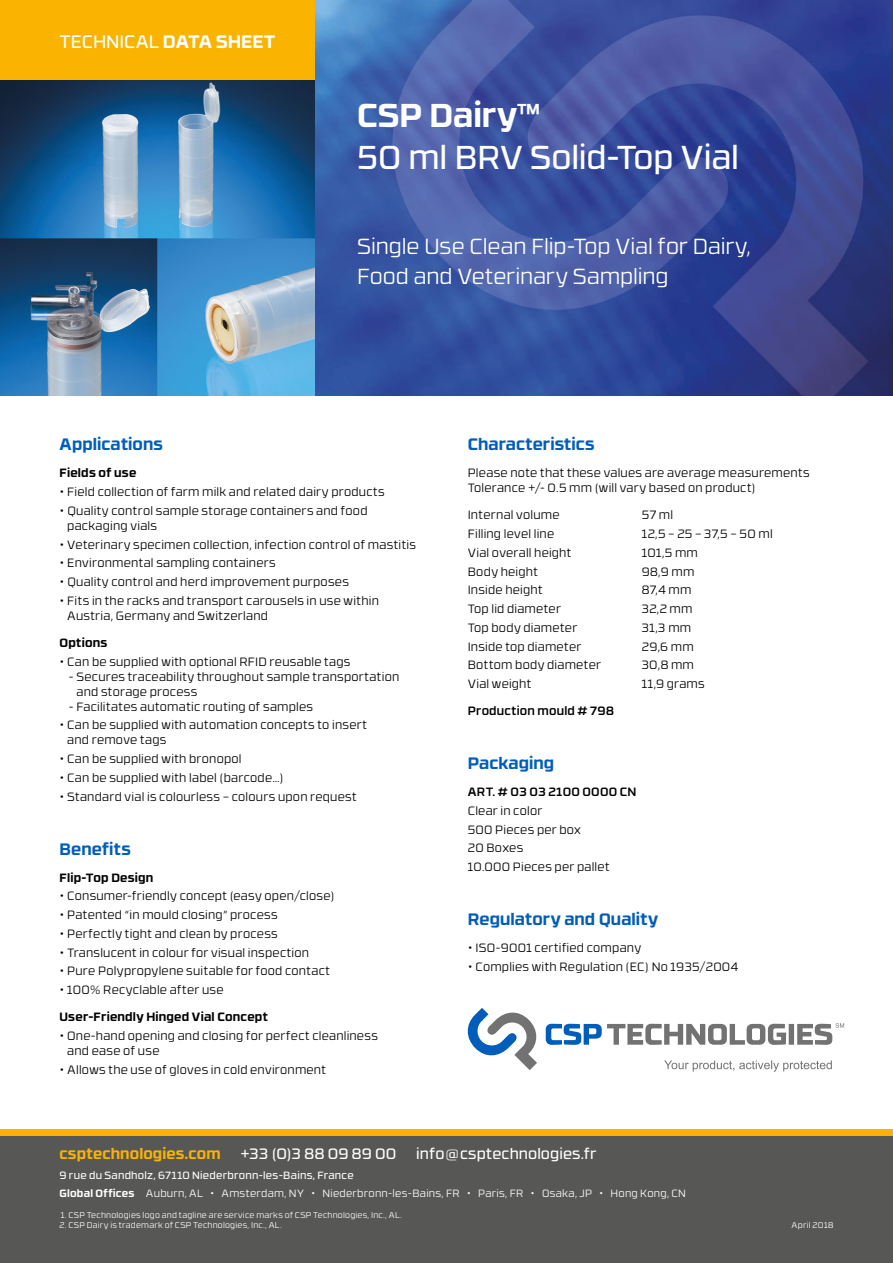
<style>
.page{position:relative;width:893px;height:1263px;background:#fff}
.page>*{position:absolute;margin:0;border:0;box-sizing:border-box;transform-origin:0 0}
.t1{font:33px "RB No 3.1";letter-spacing:-.005em;color:#fff}
.t2{font:700 33px "RB No 3.1";letter-spacing:.005em;color:#fff}
.t3{font:300 21.75px/30px "RB No 3.1";letter-spacing:-.005em;color:#fff}
.t4{font:18px "RB No 3.1";color:#fff}
.t5{font:700 16.5px "RB No 3.1";letter-spacing:.005em;color:#005db9}
.t6{font:15px "RB No 3.1";letter-spacing:.015em;color:#fff}
.t7{font:700 15px "RB No 3.1";letter-spacing:.01em;color:#fab400}
.t8{font:300 12px/15px "RB No 3.1";letter-spacing:.02em;color:#000}
.t9{font:700 12px "RB No 3.1";letter-spacing:.02em;color:#000}
.t10{font:500 12px "RB No 3.1";letter-spacing:.02em;color:#000}
.t11{font:300 10.5px/18px "RB No 3.1";letter-spacing:.025em;color:#fff}
.t12{font:300 8.25px "RB No 3.1";letter-spacing:.03em;color:#fff}
.s1{font-weight:700}
.s2{font-weight:400}
</style>
<div class="page">
<img style="left:315px;top:0;width:578px;height:395px">
<div style="left:0;top:0;width:315px;height:81px;background:#fab400"></div>
<div style="left:0;top:1132px;width:893px;height:131px;background:#575756"></div>
<div style="left:0;top:1129px;width:893px;height:6px;background:#fab400"></div>
<svg style="left:467px;top:1008px;width:70px;height:62px"></svg>
<svg style="left:664px;top:1060px;width:168px;height:12px"></svg>
<svg style="left:546px;top:1023px;width:298px;height:22px"></svg>
<img style="left:0;top:81px;width:315px;height:314px">
<h3 class="t4" style="left:60px;top:28px;width:218px">TECHNICAL <span class="s1">DATA SHEET</span></h3>
<h1 class="t2" style="left:357px;top:88px;width:184px">CSP Dairy™</h1>
<h1 class="t1" style="left:357px;top:132px;width:383px">50 ml BRV Solid-Top Vial</h1>
<h2 class="t3" style="left:357px;top:231px;width:395px">Single Use Clean Flip-Top Vial for Dairy,<br>Food and Veterinary Sampling</h2>
<h3 class="t5" style="left:60px;top:431px;width:105px">Applications</h3>
<p class="t9" style="left:60px;top:463px;width:78px">Fields of use</p>
<p class="t8" style="left:60px;top:484px;width:327px">• Field collection of farm milk and related dairy products</p>
<p class="t8" style="left:67px;top:502px;width:302px;text-indent:-8px">• Quality control sample storage containers and food packaging vials</p>
<p class="t8" style="left:60px;top:536px;width:358px">• Veterinary specimen collection, infection control of mastitis</p>
<p class="t8" style="left:60px;top:555px;width:218px">• Environmental sampling containers</p>
<p class="t8" style="left:60px;top:574px;width:291px">• Quality control and herd improvement purposes</p>
<p class="t8" style="left:67px;top:592px;width:313px;text-indent:-8px">• Fits in the racks and transport carousels in use within<br>Austria, Germany and Switzerland</p>
<p class="t9" style="left:60px;top:633px;width:49px">Options</p>
<p class="t8" style="left:60px;top:653px;width:292px">• Can be supplied with optional RFID reusable tags</p>
<p class="t8" style="left:77px;top:668px;width:324px;text-indent:-8px">- Secures traceability throughout sample transportation and storage process</p>
<p class="t8" style="left:69px;top:698px;width:246px">- Facilitates automatic routing of samples</p>
<p class="t8" style="left:67px;top:717px;width:301px;text-indent:-8px">• Can be supplied with automation concepts to insert and remove tags</p>
<p class="t8" style="left:60px;top:751px;width:184px">• Can be supplied with bronopol</p>
<p class="t8" style="left:60px;top:769px;width:225px">• Can be supplied with label (barcode…)</p>
<p class="t8" style="left:60px;top:788px;width:299px">• Standard vial is colourless – colours upon request</p>
<h3 class="t5" style="left:60px;top:835px;width:73px">Benefits</h3>
<p class="t9" style="left:60px;top:868px;width:95px">Flip-Top Design</p>
<p class="t8" style="left:60px;top:888px;width:276px">• Consumer-friendly concept (easy open/close)</p>
<p class="t8" style="left:60px;top:907px;width:220px">• Patented “in mould closing” process</p>
<p class="t8" style="left:60px;top:925px;width:220px">• Perfectly tight and clean by process</p>
<p class="t8" style="left:60px;top:944px;width:251px">• Translucent in colour for visual inspection</p>
<p class="t8" style="left:60px;top:963px;width:272px">• Pure Polypropylene suitable for food contact</p>
<p class="t8" style="left:60px;top:982px;width:166px">• 100% Recyclable after use</p>
<p class="t9" style="left:60px;top:1007px;width:210px">User-Friendly Hinged Vial Concept</p>
<p class="t8" style="left:67px;top:1027px;width:312px;text-indent:-8px">• One-hand opening and closing for perfect cleanliness and ease of use</p>
<p class="t8" style="left:60px;top:1061px;width:268px">• Allows the use of gloves in cold environment</p>
<h3 class="t5" style="left:468px;top:431px;width:128px">Characteristics</h3>
<p class="t8" style="left:468px;top:465px;width:343px">Please note that these values are average measurements<br>Tolerance +/- 0.5 mm (will vary based on product)</p>
<p class="t8" style="left:468px;top:507px;width:93px">Internal volume</p>
<p class="t8" style="left:642px;top:507px;width:33px">57 ml</p>
<p class="t8" style="left:468px;top:526px;width:88px">Filling level line</p>
<p class="t8" style="left:642px;top:526px;width:132px">12,5 – 25 – 37,5 – 50 ml</p>
<p class="t8" style="left:468px;top:544px;width:105px">Vial overall height</p>
<p class="t8" style="left:642px;top:544px;width:58px">101,5 mm</p>
<p class="t8" style="left:468px;top:563px;width:72px">Body height</p>
<p class="t8" style="left:642px;top:563px;width:54px">98,9 mm</p>
<p class="t8" style="left:468px;top:582px;width:76px">Inside height</p>
<p class="t8" style="left:642px;top:582px;width:51px">87,4 mm</p>
<p class="t8" style="left:468px;top:601px;width:95px">Top lid diameter</p>
<p class="t8" style="left:642px;top:601px;width:52px">32,2 mm</p>
<p class="t8" style="left:468px;top:619px;width:111px">Top body diameter</p>
<p class="t8" style="left:642px;top:619px;width:51px">31,3 mm</p>
<p class="t8" style="left:468px;top:638px;width:115px">Inside top diameter</p>
<p class="t8" style="left:642px;top:638px;width:54px">29,6 mm</p>
<p class="t8" style="left:468px;top:657px;width:135px">Bottom body diameter</p>
<p class="t8" style="left:642px;top:657px;width:54px">30,8 mm</p>
<p class="t8" style="left:468px;top:676px;width:65px">Vial weight</p>
<p class="t8" style="left:642px;top:676px;width:65px">11,9 grams</p>
<p class="t10" style="left:468px;top:701px;width:148px">Production mould # 798</p>
<h3 class="t5" style="left:468px;top:750px;width:88px">Packaging</h3>
<p class="t10" style="left:468px;top:782px;width:170px">ART. # 03 03 2100 0000 CN</p>
<p class="t8" style="left:468px;top:801px;width:143px;line-height:18.8px">Clear in color<br>500 Pieces per box<br>20 Boxes<br>10.000 Pieces per pallet</p>
<h3 class="t5" style="left:468px;top:906px;width:192px">Regulatory and Quality</h3>
<p class="t8" style="left:468px;top:940px;width:175px">• ISO-9001 certified company</p>
<p class="t8" style="left:468px;top:958px;width:272px">• Complies with Regulation (EC) No 1935/2004</p>
<p class="t7" style="left:60px;top:1142px;width:163px">csptechnologies.com</p>
<p class="t6" style="left:241px;top:1143px;width:157px">+33 (0)3 88 09 89 00</p>
<p class="t6" style="left:416px;top:1143px;width:182px">info@csptechnologies.fr</p>
<p class="t11" style="left:60px;top:1165px;width:628px"><span class="s2">9 rue du Sandholz, 67110 Niederbronn-les-Bains, France<br></span><span class="s1">Global Offices</span> Auburn, AL • Amsterdam, NY • Niederbronn-les-Bains, FR • Paris, FR • Osaka, JP • Hong Kong, CN</p>
<p class="t12" style="left:61px;top:1209px;width:343px">1. CSP Technologies logo and tagline are service marks of CSP Technologies, Inc., AL.</p>
<p class="t12" style="left:60px;top:1219px;width:224px">2. CSP Dairy is trademark of CSP Technologies, Inc., AL.</p>
<p class="t12" style="left:792px;top:1219px;width:43px">April 2018</p>
</div>
